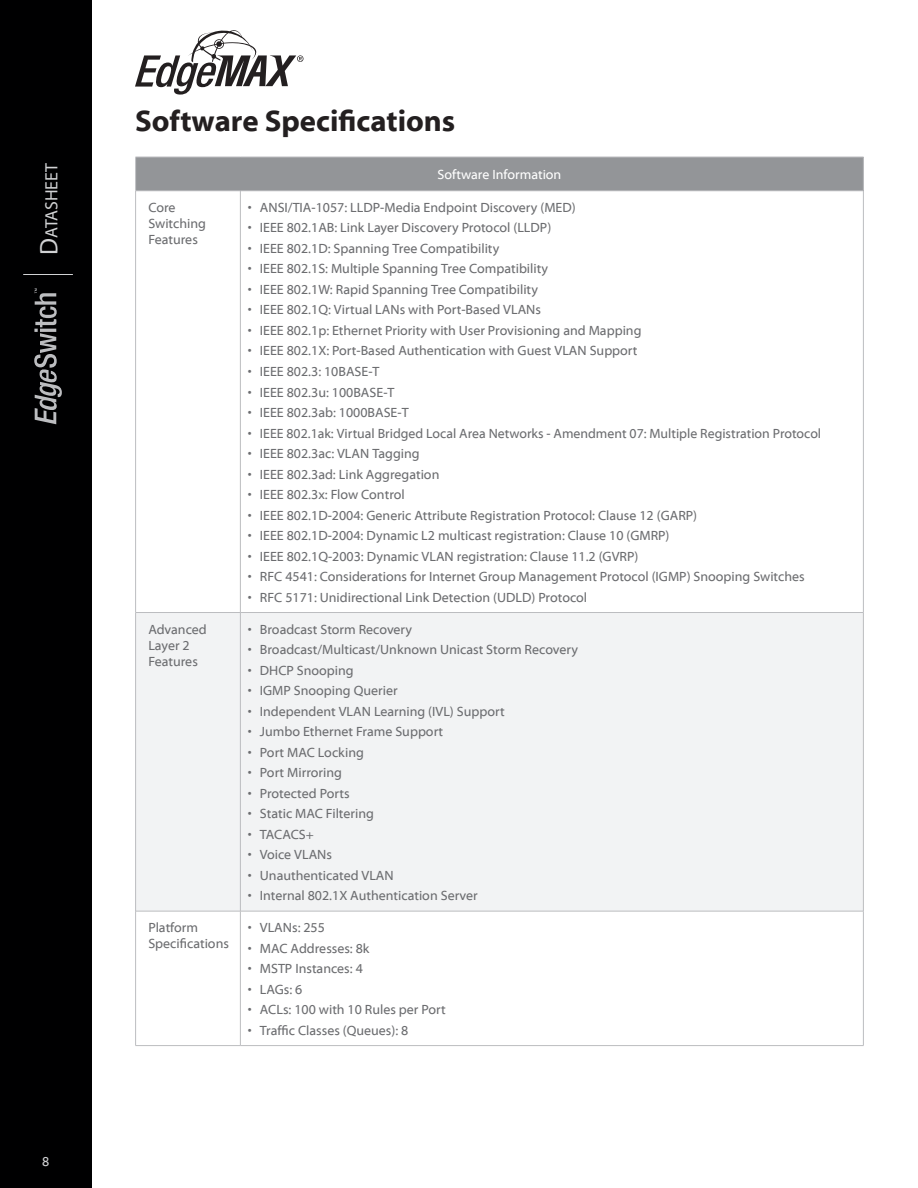
<style>
.page{position:relative;width:918px;height:1188px;background:#fff}
.page>*{position:absolute;margin:0;border:0;box-sizing:border-box;transform-origin:0 0}
.t1{font:700 30px "Myriad Web Pro";color:#231f20}
.t2{font:17.85px "Myriad Pro";color:#d1d2d4}
.t3{font:13.5px/16.2px "Myriad Web Pro";color:#6c6d70}
.t4{font:13.5px "Myriad Web Pro";color:#fff}
.t5{font:13.5px "Myriad Web Pro";color:#d1d2d4}
.s1{font-size:25.5px}
</style>
<div class="page">
<div style="left:0;top:0;width:92px;height:1188px;background:#000001"></div>
<hr style="left:23px;top:274px;width:50px;height:1px;background:#d1d2d4">
<svg style="left:34px;top:288px;width:28px;height:136px"></svg>
<svg style="left:135px;top:30px;width:168px;height:65px"></svg>
<div style="left:136px;top:157px;width:727px;height:34px;background:#939598"></div>
<div style="left:136px;top:613px;width:727px;height:298px;background:#f2f3f4"></div>
<hr style="left:135px;top:157px;width:105px;height:1px;background:#bcbdc0">
<hr style="left:135px;top:157px;width:1px;height:34px;background:#bcbdc0">
<hr style="left:240px;top:157px;width:624px;height:1px;background:#bcbdc0">
<hr style="left:863px;top:157px;width:1px;height:34px;background:#bcbdc0">
<hr style="left:135px;top:191px;width:105px;height:1px;background:#bcbdc0">
<hr style="left:135px;top:191px;width:1px;height:422px;background:#bcbdc0">
<hr style="left:240px;top:191px;width:624px;height:1px;background:#bcbdc0">
<hr style="left:240px;top:191px;width:1px;height:421px;background:#bcbdc0">
<hr style="left:863px;top:191px;width:1px;height:421px;background:#bcbdc0">
<hr style="left:135px;top:613px;width:1px;height:298px;background:#bcbdc0">
<hr style="left:240px;top:612px;width:624px;height:1px;background:#bcbdc0">
<hr style="left:240px;top:613px;width:1px;height:298px;background:#bcbdc0">
<hr style="left:863px;top:613px;width:1px;height:298px;background:#bcbdc0">
<hr style="left:135px;top:911px;width:1px;height:134px;background:#bcbdc0">
<hr style="left:240px;top:911px;width:624px;height:1px;background:#bcbdc0">
<hr style="left:240px;top:911px;width:1px;height:134px;background:#bcbdc0">
<hr style="left:863px;top:911px;width:1px;height:134px;background:#bcbdc0">
<hr style="left:240px;top:1045px;width:624px;height:1px;background:#bcbdc0">
<hr style="left:136px;top:612px;width:104px;height:1px;background:#bcbdc0">
<hr style="left:136px;top:911px;width:104px;height:1px;background:#bcbdc0">
<hr style="left:135px;top:1045px;width:105px;height:1px;background:#bcbdc0">
<h2 class="t2" style="left:41px;top:255px;width:94px;rotate:-90deg"><span class="s1">D</span>atasheet</h2>
<p class="t5" style="left:42px;top:1154px;width:9px">8</p>
<h1 class="t1" style="left:135px;top:104px;width:322px">Software Specifications</h1>
<p class="t4" style="left:438px;top:167px;width:125px">Software Information</p>
<p class="t3" style="left:148px;top:200px;width:59px">Core<br>Switching<br>Features</p>
<p class="t3" style="left:248px;top:200px;width:329px">• ANSI/TIA-1057: LLDP-Media Endpoint Discovery (MED)</p>
<p class="t3" style="left:248px;top:220px;width:305px">• IEEE 802.1AB: Link Layer Discovery Protocol (LLDP)</p>
<p class="t3" style="left:248px;top:241px;width:253px">• IEEE 802.1D: Spanning Tree Compatibility</p>
<p class="t3" style="left:248px;top:261px;width:302px">• IEEE 802.1S: Multiple Spanning Tree Compatibility</p>
<p class="t3" style="left:248px;top:282px;width:292px">• IEEE 802.1W: Rapid Spanning Tree Compatibility</p>
<p class="t3" style="left:248px;top:302px;width:295px">• IEEE 802.1Q: Virtual LANs with Port-Based VLANs</p>
<p class="t3" style="left:248px;top:323px;width:395px">• IEEE 802.1p: Ethernet Priority with User Provisioning and Mapping</p>
<p class="t3" style="left:248px;top:343px;width:391px">• IEEE 802.1X: Port-Based Authentication with Guest VLAN Support</p>
<p class="t3" style="left:248px;top:364px;width:133px">• IEEE 802.3: 10BASE-T</p>
<p class="t3" style="left:248px;top:384px;width:148px">• IEEE 802.3u: 100BASE-T</p>
<p class="t3" style="left:248px;top:405px;width:162px">• IEEE 802.3ab: 1000BASE-T</p>
<p class="t3" style="left:248px;top:425px;width:575px">• IEEE 802.1ak: Virtual Bridged Local Area Networks - Amendment 07: Multiple Registration Protocol</p>
<p class="t3" style="left:248px;top:446px;width:173px">• IEEE 802.3ac: VLAN Tagging</p>
<p class="t3" style="left:248px;top:466px;width:193px">• IEEE 802.3ad: Link Aggregation</p>
<p class="t3" style="left:248px;top:487px;width:158px">• IEEE 802.3x: Flow Control</p>
<p class="t3" style="left:248px;top:507px;width:451px">• IEEE 802.1D-2004: Generic Attribute Registration Protocol: Clause 12 (GARP)</p>
<p class="t3" style="left:248px;top:528px;width:423px">• IEEE 802.1D-2004: Dynamic L2 multicast registration: Clause 10 (GMRP)</p>
<p class="t3" style="left:248px;top:548px;width:392px">• IEEE 802.1Q-2003: Dynamic VLAN registration: Clause 11.2 (GVRP)</p>
<p class="t3" style="left:248px;top:569px;width:558px">• RFC 4541: Considerations for Internet Group Management Protocol (IGMP) Snooping Switches</p>
<p class="t3" style="left:248px;top:589px;width:341px">• RFC 5171: Unidirectional Link Detection (UDLD) Protocol</p>
<p class="t3" style="left:148px;top:621px;width:60px">Advanced<br>Layer 2<br>Features</p>
<p class="t3" style="left:248px;top:621px;width:166px">• Broadcast Storm Recovery</p>
<p class="t3" style="left:248px;top:642px;width:332px">• Broadcast/Multicast/Unknown Unicast Storm Recovery</p>
<p class="t3" style="left:248px;top:662px;width:107px">• DHCP Snooping</p>
<p class="t3" style="left:248px;top:683px;width:151px">• IGMP Snooping Querier</p>
<p class="t3" style="left:248px;top:703px;width:258px">• Independent VLAN Learning (IVL) Support</p>
<p class="t3" style="left:248px;top:724px;width:197px">• Jumbo Ethernet Frame Support</p>
<p class="t3" style="left:248px;top:744px;width:118px">• Port MAC Locking</p>
<p class="t3" style="left:248px;top:765px;width:96px">• Port Mirroring</p>
<p class="t3" style="left:248px;top:785px;width:103px">• Protected Ports</p>
<p class="t3" style="left:248px;top:806px;width:128px">• Static MAC Filtering</p>
<p class="t3" style="left:248px;top:826px;width:67px">• TACACS+</p>
<p class="t3" style="left:248px;top:847px;width:86px">• Voice VLANs</p>
<p class="t3" style="left:248px;top:867px;width:147px">• Unauthenticated VLAN</p>
<p class="t3" style="left:248px;top:888px;width:231px">• Internal 802.1X Authentication Server</p>
<p class="t3" style="left:148px;top:920px;width:82px">Platform<br>Specifications</p>
<p class="t3" style="left:248px;top:920px;width:79px">• VLANs: 255</p>
<p class="t3" style="left:248px;top:940px;width:123px">• MAC Addresses: 8k</p>
<p class="t3" style="left:248px;top:961px;width:116px">• MSTP Instances: 4</p>
<p class="t3" style="left:248px;top:981px;width:56px">• LAGs: 6</p>
<p class="t3" style="left:248px;top:1002px;width:199px">• ACLs: 100 with 10 Rules per Port</p>
<p class="t3" style="left:248px;top:1022px;width:162px">• Traffic Classes (Queues): 8</p>
</div>
